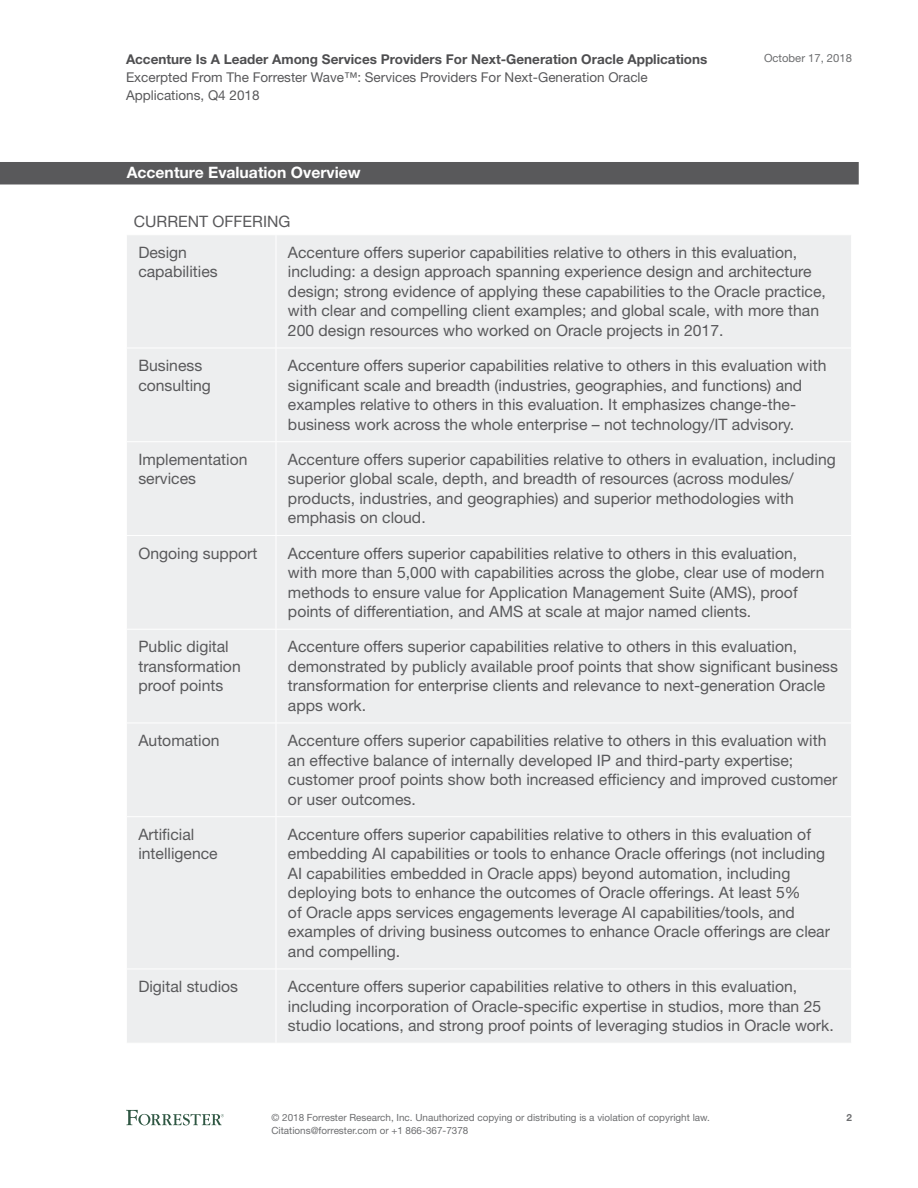
<style>
.page{position:relative;width:918px;height:1188px;background:#fff}
.page>*{position:absolute;margin:0;border:0;box-sizing:border-box;transform-origin:0 0}
.t1{font:15.75px/19.5px "Helvetica Neue LT Std";color:#59595b}
.t2{font:700 15.75px "Helvetica Neue LT Std";color:#fff}
.t3{font:13.5px/18px "Helvetica Neue LT Std";color:#59595b}
.t4{font:700 13.5px "Helvetica Neue LT Std";color:#4e4e50}
.t5{font:11.25px "Helvetica Neue LT Std";color:#6d6e70}
.t6{font:9.9px/12.8px "Helvetica Neue LT Std";color:#6d6e70}
.t7{font:700 9.9px "Helvetica Neue LT Std";color:#6d6e70}
</style>
<div class="page">
<svg style="left:126px;top:1110px;width:98px;height:15px"></svg>
<div style="left:127px;top:235px;width:724px;height:808px;background:#edeeef"></div>
<hr style="left:276px;top:235px;width:1px;height:113px;background:#fff">
<hr style="left:126px;top:348px;width:150px;height:1px;background:#fff">
<hr style="left:276px;top:348px;width:576px;height:1px;background:#fff">
<hr style="left:276px;top:348px;width:1px;height:93px;background:#fff">
<hr style="left:126px;top:441px;width:150px;height:1px;background:#fff">
<hr style="left:276px;top:441px;width:576px;height:1px;background:#fff">
<hr style="left:276px;top:442px;width:1px;height:93px;background:#fff">
<hr style="left:126px;top:535px;width:150px;height:1px;background:#fff">
<hr style="left:276px;top:535px;width:576px;height:1px;background:#fff">
<hr style="left:276px;top:536px;width:1px;height:93px;background:#fff">
<hr style="left:126px;top:629px;width:150px;height:1px;background:#fff">
<hr style="left:276px;top:629px;width:576px;height:1px;background:#fff">
<hr style="left:276px;top:630px;width:1px;height:93px;background:#fff">
<hr style="left:126px;top:723px;width:150px;height:1px;background:#fff">
<hr style="left:276px;top:723px;width:576px;height:1px;background:#fff">
<hr style="left:276px;top:723px;width:1px;height:93px;background:#fff">
<hr style="left:126px;top:816px;width:150px;height:1px;background:#fff">
<hr style="left:276px;top:816px;width:576px;height:1px;background:#fff">
<hr style="left:276px;top:817px;width:1px;height:152px;background:#fff">
<hr style="left:126px;top:969px;width:150px;height:1px;background:#fff">
<hr style="left:276px;top:969px;width:576px;height:1px;background:#fff">
<hr style="left:276px;top:969px;width:1px;height:74px;background:#fff">
<div style="left:0;top:162px;width:859px;height:22px;background:#59595b"></div>
<p class="t4" style="left:126px;top:50px;width:583px">Accenture Is A Leader Among Services Providers For Next-Generation Oracle Applications</p>
<p class="t3" style="left:126px;top:68px;width:523px">Excerpted From The Forrester Wave™: Services Providers For Next-Generation Oracle<br>Applications, Q4 2018</p>
<p class="t5" style="left:764px;top:51px;width:89px">October 17, 2018</p>
<p class="t2" style="left:127px;top:163px;width:235px">Accenture Evaluation Overview</p>
<p class="t1" style="left:134px;top:206px;width:158px;line-height:30.8px">CURRENT OFFERING<br>Design</p>
<p class="t1" style="left:138px;top:262px;width:81px">capabilities</p>
<p class="t1" style="left:288px;top:242px;width:539px">Accenture offers superior capabilities relative to others in this evaluation, including: a design approach spanning experience design and architecture design; strong evidence of applying these capabilities to the Oracle practice, with clear and compelling client examples; and global scale, with more than 200 design resources who worked on Oracle projects in 2017.</p>
<p class="t1" style="left:138px;top:356px;width:74px">Business consulting</p>
<p class="t1" style="left:288px;top:356px;width:540px">Accenture offers superior capabilities relative to others in this evaluation with significant scale and breadth (industries, geographies, and functions) and examples relative to others in this evaluation. It emphasizes change-the&shy;business work across the whole enterprise – not technology/IT advisory.</p>
<p class="t1" style="left:138px;top:449px;width:111px">Implementation services</p>
<p class="t1" style="left:288px;top:449px;width:549px">Accenture offers superior capabilities relative to others in evaluation, including superior global scale, depth, and breadth of resources (across modules/ products, industries, and geographies) and superior methodologies with emphasis on cloud.</p>
<p class="t1" style="left:138px;top:543px;width:121px">Ongoing support</p>
<p class="t1" style="left:288px;top:543px;width:538px">Accenture offers superior capabilities relative to others in this evaluation, with more than 5,000 with capabilities across the globe, clear use of modern methods to ensure value for Application Management Suite (AMS), proof points of differentiation, and AMS at scale at major named clients.</p>
<p class="t1" style="left:138px;top:637px;width:104px">Public digital transformation proof points</p>
<p class="t1" style="left:288px;top:637px;width:551px">Accenture offers superior capabilities relative to others in this evaluation, demonstrated by publicly available proof points that show significant business transformation for enterprise clients and relevance to next-generation Oracle apps work.</p>
<p class="t1" style="left:138px;top:731px;width:83px">Automation</p>
<p class="t1" style="left:288px;top:731px;width:551px">Accenture offers superior capabilities relative to others in this evaluation with an effective balance of internally developed IP and third-party expertise; customer proof points show both increased efficiency and improved customer or user outcomes.</p>
<p class="t1" style="left:138px;top:824px;width:81px">Artificial intelligence</p>
<p class="t1" style="left:288px;top:824px;width:544px">Accenture offers superior capabilities relative to others in this evaluation of embedding AI capabilities or tools to enhance Oracle offerings (not including AI capabilities embedded in Oracle apps) beyond automation, including deploying bots to enhance the outcomes of Oracle offerings. At least 5%<br>of Oracle apps services engagements leverage AI capabilities/tools, and examples of driving business outcomes to enhance Oracle offerings are clear and compelling.</p>
<p class="t1" style="left:138px;top:977px;width:101px">Digital studios</p>
<p class="t1" style="left:288px;top:977px;width:547px">Accenture offers superior capabilities relative to others in this evaluation, including incorporation of Oracle-specific expertise in studios, more than 25 studio locations, and strong proof points of leveraging studios in Oracle work.</p>
<p class="t6" style="left:272px;top:1111px;width:440px">© 2018 Forrester Research, Inc. Unauthorized copying or distributing is a violation of copyright law.<br>Citations@forrester.com or +1 866-367-7378</p>
<p class="t7" style="left:846px;top:1112px;width:7px">2</p>
</div>
